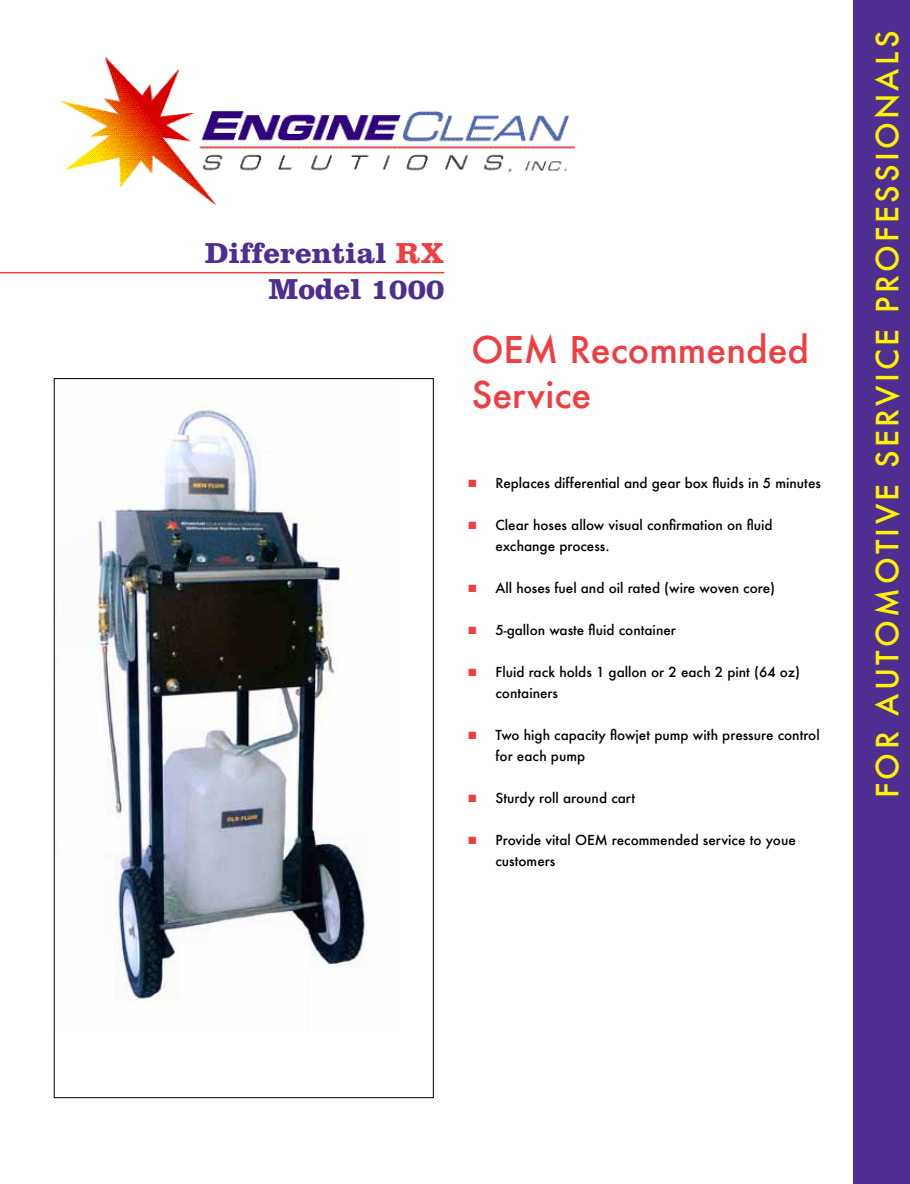
<style>
.page{position:relative;width:910px;height:1184px;background:#fff}
.page>*{position:absolute;margin:0;border:0;box-sizing:border-box;transform-origin:0 0}
.t1{font:500 36px/45px "Futura";color:#ef3e42}
.t2{font:500 30px "Futura";letter-spacing:.11em;color:#fff200}
.t3{font:700 30px/36px "Clarendon";color:#4e2f91;text-align:right}
.t4{font:500 13.5px/21px "Futura";color:#000}
.s1{color:#ef3e42}
</style>
<div class="page">
<img style="left:91px;top:410px;width:274px;height:591px">
<img style="left:61px;top:56px;width:515px;height:149px">
<div style="left:853px;top:0;width:57px;height:1184px;background:#4e2f91"></div>
<hr style="left:0;top:272px;width:444px;height:1px;background:#ef3e42">
<h2 class="t3" style="left:205px;top:235px;width:241px">Differential <span class="s1">RX<br></span>Model 1000</h2>
<h1 class="t1" style="left:471px;top:326px;width:339px">OEM Recommended<br>Service</h1>
<p class="t4" style="left:468px;top:472px;width:354px"><span class="s1">■</span> Replaces differential and gear box fluids in 5 minutes</p>
<p class="t4" style="left:495px;top:514px;width:279px;text-indent:-27px"><span class="s1">■</span> Clear hoses allow visual confirmation on fluid exchange process.</p>
<p class="t4" style="left:468px;top:577px;width:308px"><span class="s1">■</span> All hoses fuel and oil rated (wire woven core)</p>
<p class="t4" style="left:468px;top:619px;width:209px"><span class="s1">■</span> 5-gallon waste fluid container</p>
<p class="t4" style="left:495px;top:661px;width:306px;text-indent:-27px"><span class="s1">■</span> Fluid rack holds 1 gallon or 2 each 2 pint (64 oz) containers</p>
<p class="t4" style="left:495px;top:724px;width:326px;text-indent:-27px"><span class="s1">■</span> Two high capacity flowjet pump with pressure control for each pump</p>
<p class="t4" style="left:468px;top:787px;width:168px"><span class="s1">■</span> Sturdy roll around cart</p>
<p class="t4" style="left:495px;top:829px;width:302px;text-indent:-27px"><span class="s1">■</span> Provide vital OEM recommended service to youe customers</p>
<h2 class="t2" style="left:867px;top:798px;width:769px;rotate:-90deg">FOR AUTOMOTIVE SERVICE PROFESSIONALS</h2>
</div>
